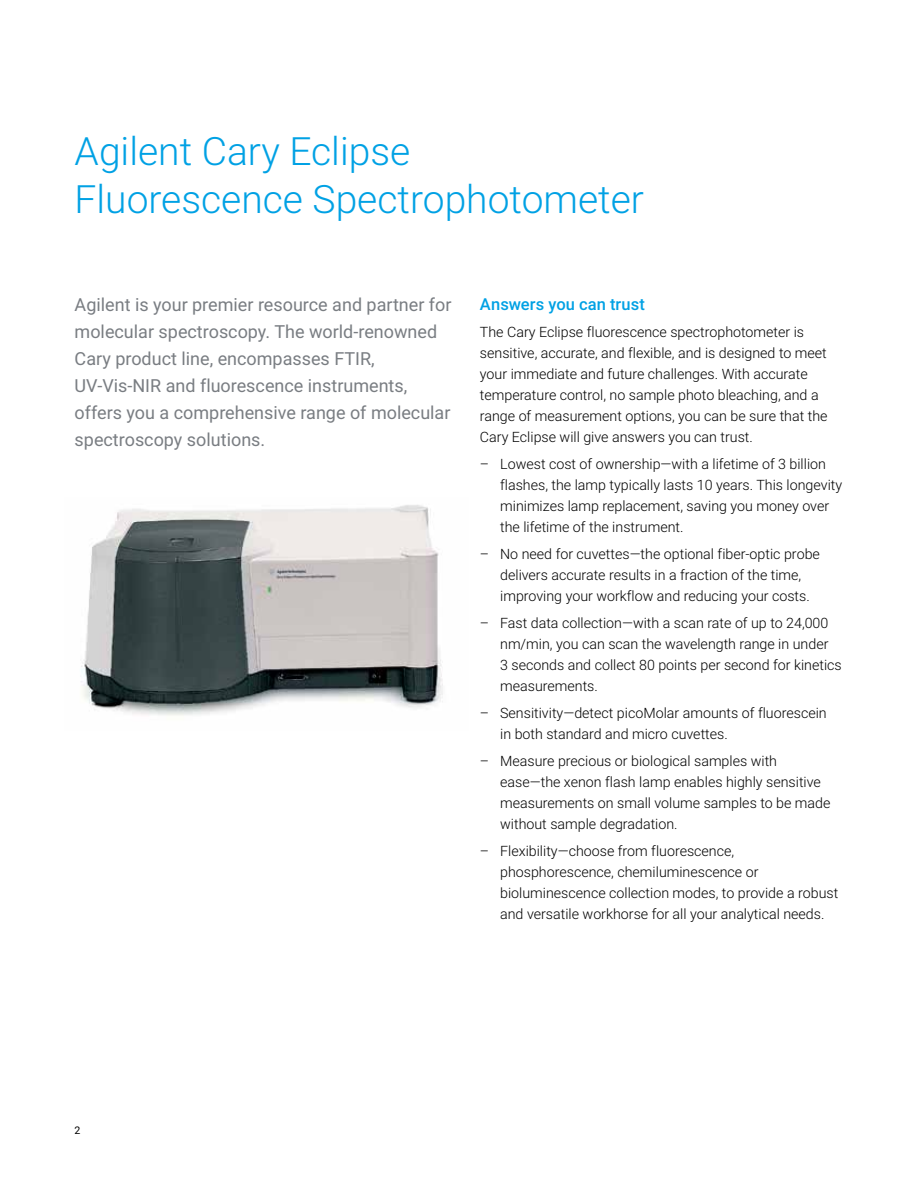
<style>
.page{position:relative;width:918px;height:1188px;background:#fff}
.page>*{position:absolute;margin:0;border:0;box-sizing:border-box;transform-origin:0 0}
.t1{font:300 39px/48px "Roboto";color:#00a1e4}
.t2{font:18px/27px "Roboto";color:#797d82}
.t3{font:500 16.5px "Roboto";letter-spacing:.005em;color:#00a1e4}
.t4{font:300 14.25px/21px "Roboto";color:#000}
.t5{font:10.5px "Roboto";color:#000}
</style>
<div class="page">
<img style="left:81px;top:505px;width:362px;height:211px">
<h1 class="t1" style="left:75px;top:125px;width:571px">Agilent Cary Eclipse<br>Fluorescence Spectrophotometer</h1>
<p class="t2" style="left:75px;top:290px;width:378px">Agilent is your premier resource and partner for molecular spectroscopy. The world-renowned Cary product line, encompasses FTIR, UV-Vis-NIR and fluorescence instruments, offers you a comprehensive range of molecular spectroscopy solutions.</p>
<p class="t3" style="left:480px;top:292px;width:167px">Answers you can trust</p>
<p class="t4" style="left:480px;top:321px;width:349px">The Cary Eclipse fluorescence spectrophotometer is sensitive, accurate, and flexible, and is designed to meet your immediate and future challenges. With accurate temperature control, no sample photo bleaching, and a range of measurement options, you can be sure that the Cary Eclipse will give answers you can trust.</p>
<p class="t4" style="left:500px;top:453px;width:344px;text-indent:-20px">– Lowest cost of ownership—with a lifetime of 3 billion flashes, the lamp typically lasts 10 years. This longevity minimizes lamp replacement, saving you money over the lifetime of the instrument.</p>
<p class="t4" style="left:500px;top:543px;width:321px;text-indent:-20px">– No need for cuvettes—the optional fiber-optic probe delivers accurate results in a fraction of the time, improving your workflow and reducing your costs.</p>
<p class="t4" style="left:500px;top:612px;width:343px;text-indent:-20px">– Fast data collection—with a scan rate of up to 24,000 nm/min, you can scan the wavelength range in under<br>3 seconds and collect 80 points per second for kinetics measurements.</p>
<p class="t4" style="left:500px;top:702px;width:328px;text-indent:-20px">– Sensitivity—detect picoMolar amounts of fluorescein in both standard and micro cuvettes.</p>
<p class="t4" style="left:500px;top:750px;width:332px;text-indent:-20px">– Measure precious or biological samples with ease—the xenon flash lamp enables highly sensitive measurements on small volume samples to be made without sample degradation.</p>
<p class="t4" style="left:500px;top:840px;width:340px;text-indent:-20px">– Flexibility—choose from fluorescence, phosphorescence, chemiluminescence or bioluminescence collection modes, to provide a robust and versatile workhorse for all your analytical needs.</p>
<p class="t5" style="left:75px;top:1123px;width:7px">2</p>
</div>
